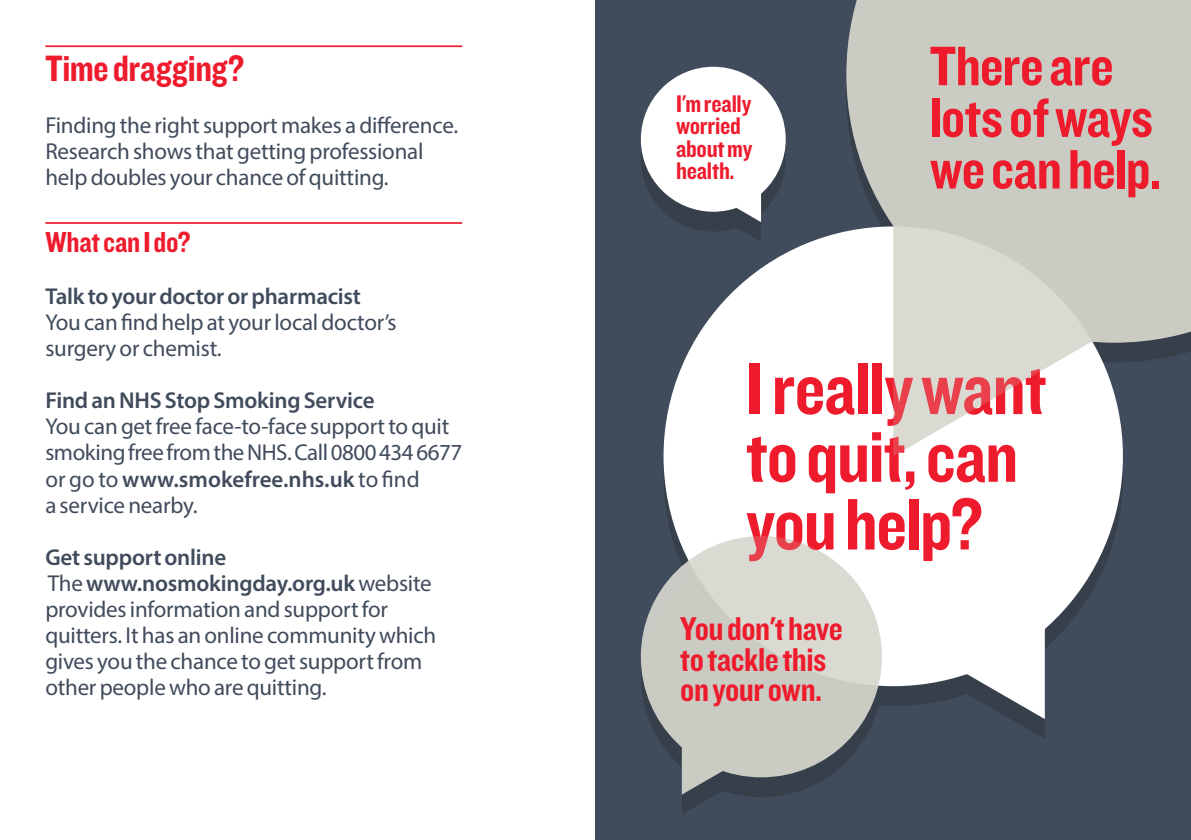
<style>
.page{position:relative;width:1191px;height:840px;background:#fff}
.page>*{position:absolute;margin:0;border:0;box-sizing:border-box;transform-origin:0 0}
.Heading{font:75.6px/67.6px "Knockout 50 Welterweight";letter-spacing:-.015em;color:#ee1b2d}
.Heading-2{font:57.6px/51.6px "Knockout 50 Welterweight";letter-spacing:-.015em;color:#ee1b2d}
.Heading-3{font:38px "Knockout 50 Welterweight";letter-spacing:-.01em;color:#ee1b2d}
.Heading-4{font:34.2px/30.6px "Knockout 50 Welterweight";letter-spacing:-.015em;color:#ee1b2d}
.Subheads{font:30px "Knockout 50 Welterweight";letter-spacing:-.01em;color:#ee1b2d}
.Heading-5{font:25px/22.4px "Knockout 50 Welterweight";letter-spacing:-.01em;color:#ee1b2d}
.Body{font:23px/26px "Myriad Pro";letter-spacing:-.01em;color:#404b5c}
.Body-2{font:600 23px "Myriad Pro";letter-spacing:-.01em;color:#404b5c}
.s1{font-weight:600}
</style>
<div class="page">
<div style="left:595px;top:0;width:596px;height:839px;background:#404b5c"></div>
<svg style="left:641px;top:87px;width:144px;height:144px;background:#3e4751"></svg>
<svg style="left:641px;top:555px;width:241px;height:241px;background:#3f4751"></svg>
<div style="left:663px;top:226px;width:460px;height:459px;background:#fff;border-radius:50%"></div>
<svg style="left:966px;top:629px;width:78px;height:109px"></svg>
<div style="left:641px;top:67px;width:144px;height:144px;background:#fff;border-radius:50%"></div>
<svg style="left:736px;top:193px;width:25px;height:49px"></svg>
<hr style="left:45px;top:45px;width:417px;height:2px;background:#ee1b2d">
<hr style="left:45px;top:222px;width:417px;height:2px;background:#ee1b2d">
<div style="left:641px;top:536px;width:241px;height:240px;background:linear-gradient(to right,#c9cac2,#d8d8d0);border-radius:50%"></div>
<svg style="left:682px;top:746px;width:41px;height:68px"></svg>
<svg style="left:846px;top:0;width:345px;height:342px;background:#c3c5bf"></svg>
<svg style="left:893px;top:226px;width:199px;height:230px;fill:#dadad2"></svg>
<p class="Heading-3" style="left:45px;top:43px;width:200px">Time dragging?</p>
<p class="Body" style="left:45px;top:112px;width:414px">Finding the right support makes a difference.<br>Research shows that getting professional help doubles your chance of quitting.</p>
<p class="Subheads" style="left:45px;top:222px;width:147px">What can I do?</p>
<p class="Body-2" style="left:45px;top:282px;width:317px">Talk to your doctor or pharmacist</p>
<p class="Body" style="left:45px;top:309px;width:353px">You can find help at your local doctor’s surgery or chemist.</p>
<p class="Body-2" style="left:45px;top:386px;width:331px">Find an NHS Stop Smoking Service</p>
<p class="Body" style="left:45px;top:413px;width:418px">You can get free face-to-face support to quit smoking free from the NHS. Call 0800 434 6677 or go to <span class="s1">www.smokefree.nhs.uk</span> to find<br>a service nearby.</p>
<p class="Body-2" style="left:45px;top:542px;width:182px">Get support online</p>
<p class="Body" style="left:45px;top:569px;width:392px">The <span class="s1">www.nosmokingday.org.uk</span> website provides information and support for quitters. It has an online community which gives you the chance to get support from other people who are quitting.</p>
<p class="Heading-5" style="left:676px;top:91px;width:78px">I'm really worried about my health.</p>
<p class="Heading-2" style="left:930px;top:38px;width:233px">There are lots of ways we can help.</p>
<p class="Heading" style="left:746px;top:352px;width:302px">I really want to quit, can you help?</p>
<p class="Heading-4" style="left:680px;top:611px;width:164px">You don't have to tackle this on your own.</p>
</div>
